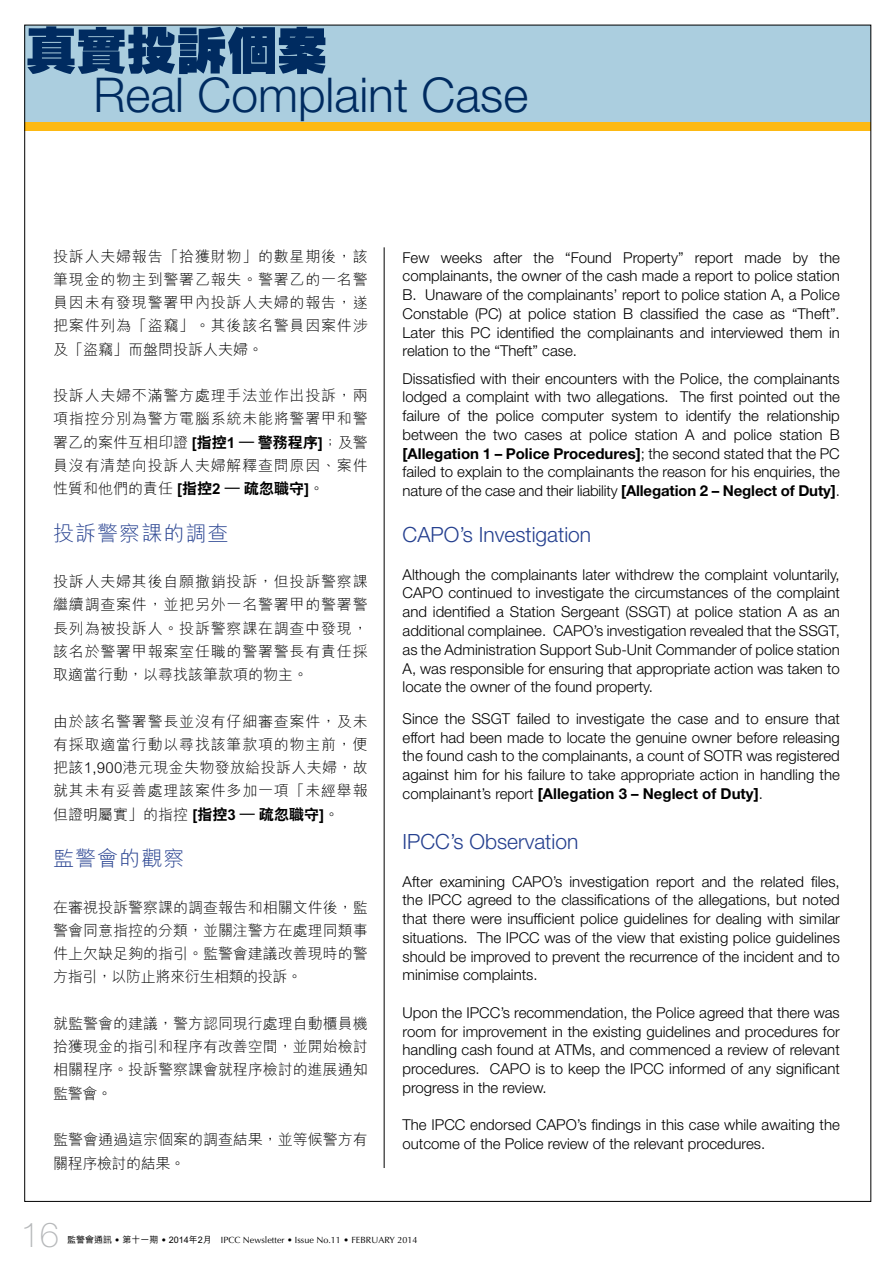
<style>
.page{position:relative;width:893px;height:1263px;background:#fff}
.page>*{position:absolute;margin:0;border:0;box-sizing:border-box;transform-origin:0 0}
.t1{font:800 50.25px "C Hei HK";color:#002b60}
.t2{font:300 48px "Helvetica Neue";color:#002b60}
.t3{font:100 34.5px "Helvetica Neue";color:#b6b8ba}
.t4{font:300 21px "Helvetica Neue";color:#25408f}
.t5{font:300 21px "M Hei HK";letter-spacing:.05em;color:#25408f}
.t6{font:300 15px/18.8px "Helvetica Neue";color:#000;text-align:justify}
.t7{font:300 15px/23.2px "M Hei HK";color:#000;text-align:justify}
.t8{font:9px "Optima";color:#000}
.s1{font-family:"C Hei 2 HK";font-weight:800}
.s2{font-weight:700}
.s3{font-family:"M Hei HK";font-weight:500}
</style>
<div class="page">
<div style="left:25px;top:25px;width:846px;height:105px;background:#abcedf"></div>
<div style="left:25px;top:122px;width:846px;height:9px;background:#fdb913"></div>
<hr style="left:384px;top:247px;width:1px;height:921px;background:#000">
<h1 class="t1" style="left:26px;top:17px;width:303px">真實投訴個案</h1>
<h2 class="t2" style="left:93px;top:65px;width:436px">Real Complaint Case</h2>
<p class="t7" style="left:53px;top:244px;width:316px">投訴人夫婦報告「拾獲財物」的數星期後，該筆現金的物主到警署乙報失。警署乙的一名警員因未有發現警署甲內投訴人夫婦的報告，遂把案件列為「盜竊」。其後該名警員因案件涉及「盜竊」而盤問投訴人夫婦。</p>
<p class="t7" style="left:53px;top:383px;width:316px">投訴人夫婦不滿警方處理手法並作出投訴，兩項指控分別為警方電腦系統未能將警署甲和警署乙的案件互相印證 <span class="s1">[指控1 – 警務程序]</span>；及警員沒有清楚向投訴人夫婦解釋查問原因、案件性質和他們的責任 <span class="s1">[指控2 – 疏忽職守]</span>。</p>
<p class="t5" style="left:53px;top:518px;width:177px">投訴警察課的調查</p>
<p class="t7" style="left:53px;top:569px;width:316px">投訴人夫婦其後自願撤銷投訴，但投訴警察課繼續調查案件，並把另外一名警署甲的警署警長列為被投訴人。投訴警察課在調查中發現，該名於警署甲報案室任職的警署警長有責任採取適當行動，以尋找該筆款項的物主。</p>
<p class="t7" style="left:53px;top:709px;width:316px">由於該名警署警長並沒有仔細審查案件，及未有採取適當行動以尋找該筆款項的物主前，便把該1,900港元現金失物發放給投訴人夫婦，故就其未有妥善處理該案件多加一項「未經舉報但證明屬實」的指控 <span class="s1">[指控3 – 疏忽職守]</span>。</p>
<p class="t5" style="left:53px;top:844px;width:133px">監警會的觀察</p>
<p class="t7" style="left:53px;top:895px;width:316px">在審視投訴警察課的調查報告和相關文件後，監警會同意指控的分類，並關注警方在處理同類事件上欠缺足夠的指引。監警會建議改善現時的警方指引，以防止將來衍生相類的投訴。</p>
<p class="t7" style="left:53px;top:1011px;width:316px">就監警會的建議，警方認同現行處理自動櫃員機拾獲現金的指引和程序有改善空間，並開始檢討相關程序。投訴警察課會就程序檢討的進展通知監警會。</p>
<p class="t7" style="left:53px;top:1127px;width:316px">監警會通過這宗個案的調查結果，並等候警方有關程序檢討的結果。</p>
<p class="t6" style="left:403px;top:248px;width:439px">Few weeks after the “Found Property” report made by the complainants, the owner of the cash made a report to police station B. Unaware of the complainants’ report to police station A, a Police Constable (PC) at police station B classified the case as “Theft”.<br>Later this PC identified the complainants and interviewed them in relation to the “Theft” case.</p>
<p class="t6" style="left:403px;top:369px;width:439px">Dissatisfied with their encounters with the Police, the complainants lodged a complaint with two allegations. The first pointed out the failure of the police computer system to identify the relationship between the two cases at police station A and police station B <span class="s2">[Allegation 1 – Police Procedures]</span>; the second stated that the PC failed to explain to the complainants the reason for his enquiries, the nature of the case and their liability <span class="s2">[Allegation 2 – Neglect of Duty]</span>.</p>
<p class="t4" style="left:403px;top:522px;width:190px">CAPO’s Investigation</p>
<p class="t6" style="left:403px;top:565px;width:439px">Although the complainants later withdrew the complaint voluntarily, CAPO continued to investigate the circumstances of the complaint and identified a Station Sergeant (SSGT) at police station A as an additional complainee. CAPO’s investigation revealed that the SSGT, as the Administration Support Sub-Unit Commander of police station A, was responsible for ensuring that appropriate action was taken to locate the owner of the found property.</p>
<p class="t6" style="left:403px;top:709px;width:439px">Since the SSGT failed to investigate the case and to ensure that effort had been made to locate the genuine owner before releasing the found cash to the complainants, a count of SOTR was registered against him for his failure to take appropriate action in handling the complainant’s report <span class="s2">[Allegation 3 – Neglect of Duty]</span>.</p>
<p class="t4" style="left:403px;top:829px;width:177px">IPCC’s Observation</p>
<p class="t6" style="left:403px;top:871px;width:439px">After examining CAPO’s investigation report and the related files, the IPCC agreed to the classifications of the allegations, but noted that there were insufficient police guidelines for dealing with similar situations. The IPCC was of the view that existing police guidelines should be improved to prevent the recurrence of the incident and to minimise complaints.</p>
<p class="t6" style="left:403px;top:1003px;width:439px">Upon the IPCC’s recommendation, the Police agreed that there was room for improvement in the existing guidelines and procedures for handling cash found at ATMs, and commenced a review of relevant procedures. CAPO is to keep the IPCC informed of any significant progress in the review.</p>
<p class="t6" style="left:403px;top:1115px;width:439px">The IPCC endorsed CAPO’s findings in this case while awaiting the outcome of the Police review of the relevant procedures.</p>
<p class="t3" style="left:21px;top:1215px;width:40px">16</p>
<p class="t8" style="left:67px;top:1234px;width:352px"><span class="s3">監警會通訊</span> • <span class="s3">第十一期</span> • <span class="s3">2014年2月</span> IPCC Newsletter • Issue No.11 • FEBRUARY 2014</p>
</div>
